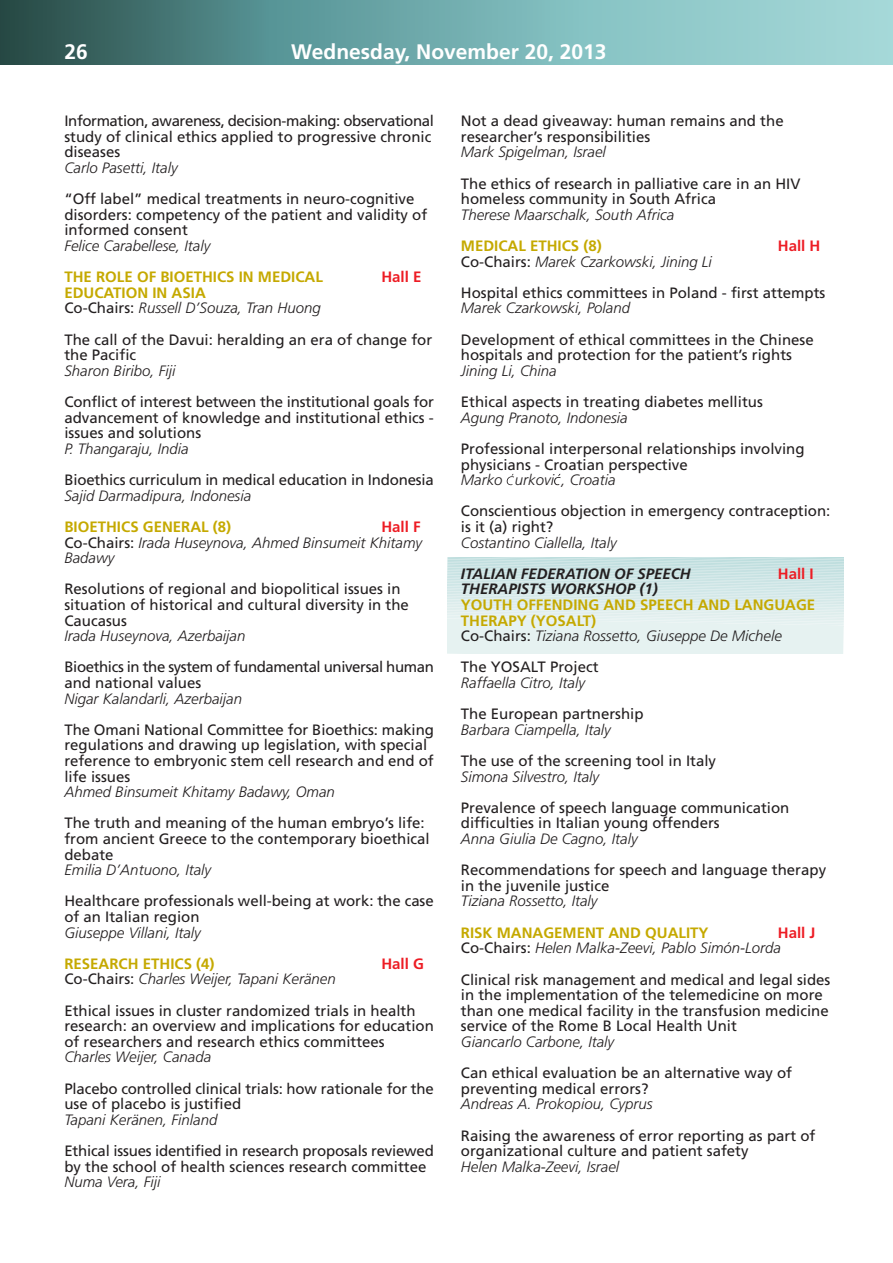
<style>
.page{position:relative;width:893px;height:1263px;background:#fff}
.page>*{position:absolute;margin:0;border:0;box-sizing:border-box;transform-origin:0 0}
.t1{font:700 21px "Frutiger";color:#fff}
.t2{font:15px/15.6px "Frutiger";color:#231f20}
.t3{font:italic 300 15px/15.6px "Frutiger";color:#231f20}
.t4{font:700 15px/15.6px "Frutiger";color:#c5a901}
.t5{font:15px/15.6px "Frutiger";letter-spacing:-.025em;color:#231f20}
.t6{font:italic 700 15px "Frutiger";color:#231f20}
.t7{font:700 15px "Frutiger";color:#ed1c24}
.s1{font-weight:700;font-style:normal;color:#c5a901}
.s2{font-weight:400;font-style:normal}
.s3{font-weight:700;font-style:normal;color:#ed1c24}
.s4{font-weight:300;font-style:italic}
.s5{font-weight:400;color:#231f20}
.s6{font-weight:300;font-style:italic;color:#231f20}
</style>
<div class="page">
<svg style="left:447px;top:557px;width:396px;height:96px;background:#dbeceb"></svg>
<svg style="left:506px;top:474px;width:8px;height:11px"></svg>
<svg style="left:554px;top:474px;width:6px;height:11px"></svg>
<div style="left:581px;top:0;width:311px;height:64px;background:linear-gradient(to right,#87c3c4,#a6d8d8)"></div>
<div style="left:266px;top:0;width:316px;height:64px;background:linear-gradient(to right,#569395,#86c2c3)"></div>
<div style="left:185px;top:0;width:82px;height:64px;background:#4f8787"></div>
<div style="left:0;top:0;width:185px;height:64px;background:linear-gradient(to right,#264742,#487978)"></div>
<h1 class="t1" style="left:64px;top:43px;width:25px">26</h1>
<h1 class="t1" style="left:291px;top:43px;width:317px">Wednesday, November 20, 2013</h1>
<p class="t2" style="left:64px;top:114px;width:371px">Information, awareness, decision-making: observational study of clinical ethics applied to progressive chronic diseases</p>
<p class="t3" style="left:64px;top:161px;width:115px">Carlo Pasetti, Italy</p>
<p class="t2" style="left:64px;top:192px;width:364px">“Off label” medical treatments in neuro-cognitive disorders: competency of the patient and validity of informed consent</p>
<p class="t3" style="left:64px;top:239px;width:147px">Felice Carabellese, Italy</p>
<p class="t4" style="left:64px;top:270px;width:260px">THE ROLE OF BIOETHICS IN MEDICAL</p>
<p class="t7" style="left:381px;top:271px;width:42px">Hall E</p>
<p class="t3" style="left:64px;top:286px;width:258px"><span class="s1">EDUCATION IN ASIA<br></span><span class="s2">Co-Chairs:</span> Russell D’Souza, Tran Huong</p>
<p class="t2" style="left:64px;top:333px;width:369px">The call of the Davui: heralding an era of change for the Pacific</p>
<p class="t3" style="left:64px;top:364px;width:112px">Sharon Biribo, Fiji</p>
<p class="t2" style="left:64px;top:395px;width:371px;text-align:justify">Conflict of interest between the institutional goals for advancement of knowledge and institutional ethics - issues and solutions</p>
<p class="t3" style="left:64px;top:442px;width:126px">P. Thangaraju, India</p>
<p class="t2" style="left:64px;top:473px;width:371px">Bioethics curriculum in medical education in Indonesia</p>
<p class="t3" style="left:64px;top:489px;width:188px">Sajid Darmadipura, Indonesia</p>
<p class="t4" style="left:64px;top:520px;width:168px">BIOETHICS GENERAL (8)</p>
<p class="t3" style="left:64px;top:520px;width:359px;text-align:justify;text-indent:317px"><span class="s3">Hall F </span><span class="s2">Co-Chairs:</span> Irada Huseynova, Ahmed Binsumeit Khitamy Badawy</p>
<p class="t2" style="left:64px;top:582px;width:346px">Resolutions of regional and biopolitical issues in situation of historical and cultural diversity in the<br>Caucasus</p>
<p class="t3" style="left:64px;top:629px;width:182px">Irada Huseynova, Azerbaijan</p>
<p class="t5" style="left:64px;top:660px;width:371px">Bioethics in the system of fundamental universal human and national values</p>
<p class="t3" style="left:64px;top:692px;width:179px">Nigar Kalandarli, Azerbaijan</p>
<p class="t2" style="left:64px;top:723px;width:371px">The Omani National Committee for Bioethics: making regulations and drawing up legislation, with special reference to embryonic stem cell research and end of life issues</p>
<p class="t3" style="left:64px;top:785px;width:272px">Ahmed Binsumeit Khitamy Badawy, Oman</p>
<p class="t2" style="left:64px;top:816px;width:367px">The truth and meaning of the human embryo’s life: from ancient Greece to the contemporary bioethical debate</p>
<p class="t3" style="left:64px;top:863px;width:148px">Emilia D’Antuono, Italy</p>
<p class="t2" style="left:64px;top:894px;width:371px">Healthcare professionals well-being at work: the case of an Italian region</p>
<p class="t3" style="left:64px;top:926px;width:138px">Giuseppe Villani, Italy</p>
<p class="t4" style="left:64px;top:957px;width:152px">RESEARCH ETHICS (4)</p>
<p class="t7" style="left:381px;top:957px;width:44px">Hall G</p>
<p class="t2" style="left:64px;top:965px;width:352px;line-height:31.2px">Co-Chairs: <span class="s4">Charles Weijer, Tapani Keränen<br></span>Ethical issues in cluster randomized trials in health</p>
<p class="t2" style="left:64px;top:1019px;width:371px">research: an overview and implications for education of researchers and research ethics committees</p>
<p class="t3" style="left:64px;top:1050px;width:148px">Charles Weijer, Canada</p>
<p class="t2" style="left:64px;top:1082px;width:371px">Placebo controlled clinical trials: how rationale for the use of placebo is justified</p>
<p class="t3" style="left:64px;top:1113px;width:154px">Tapani Keränen, Finland</p>
<p class="t2" style="left:64px;top:1144px;width:371px">Ethical issues identified in research proposals reviewed by the school of health sciences research committee</p>
<p class="t3" style="left:64px;top:1175px;width:97px">Numa Vera, Fiji</p>
<p class="t2" style="left:461px;top:114px;width:324px">Not a dead giveaway: human remains and the researcher’s responsibilities</p>
<p class="t3" style="left:461px;top:146px;width:147px">Mark Spigelman, Israel</p>
<p class="t2" style="left:461px;top:177px;width:341px">The ethics of research in palliative care in an HIV homeless community in South Africa</p>
<p class="t3" style="left:461px;top:208px;width:215px">Therese Maarschalk, South Africa</p>
<p class="t4" style="left:461px;top:239px;width:142px">MEDICAL ETHICS (8)</p>
<p class="t7" style="left:777px;top:240px;width:44px">Hall H</p>
<p class="t2" style="left:461px;top:247px;width:366px;line-height:31.2px">Co-Chairs: <span class="s4">Marek Czarkowski, Jining Li<br></span>Hospital ethics committees in Poland - first attempts</p>
<p class="t3" style="left:461px;top:302px;width:171px">Marek Czarkowski, Poland</p>
<p class="t2" style="left:461px;top:333px;width:354px">Development of ethical committees in the Chinese hospitals and protection for the patient’s rights</p>
<p class="t3" style="left:461px;top:364px;width:97px">Jining Li, China</p>
<p class="t2" style="left:461px;top:395px;width:303px">Ethical aspects in treating diabetes mellitus</p>
<p class="t3" style="left:461px;top:411px;width:168px">Agung Pranoto, Indonesia</p>
<p class="t2" style="left:461px;top:442px;width:345px">Professional interpersonal relationships involving physicians - Croatian perspective</p>
<p class="t3" style="left:461px;top:473px;width:156px">Marko urkovi , Croatia</p>
<p class="t2" style="left:461px;top:504px;width:371px">Conscientious objection in emergency contraception: is it (a) right?</p>
<p class="t3" style="left:461px;top:536px;width:157px">Costantino Ciallella, Italy</p>
<p class="t6" style="left:461px;top:567px;width:231px">ITALIAN FEDERATION OF SPEECH</p>
<p class="t7" style="left:777px;top:567px;width:37px">Hall I</p>
<p class="t6" style="left:461px;top:583px;width:198px">THERAPISTS WORKSHOP (1)</p>
<p class="t4" style="left:461px;top:598px;width:356px">YOUTH OFFENDING AND SPEECH AND LANGUAGE<br>THERAPY (YOSALT)<br><span class="s5">Co-Chairs:</span> <span class="s6">Tiziana Rossetto, Giuseppe De Michele</span></p>
<p class="t2" style="left:461px;top:660px;width:139px">The YOSALT Project</p>
<p class="t3" style="left:461px;top:676px;width:126px">Raffaella Citro, Italy</p>
<p class="t2" style="left:461px;top:707px;width:184px">The European partnership</p>
<p class="t3" style="left:461px;top:723px;width:151px">Barbara Ciampella, Italy</p>
<p class="t2" style="left:461px;top:754px;width:257px">The use of the screening tool in Italy</p>
<p class="t3" style="left:461px;top:770px;width:140px">Simona Silvestro, Italy</p>
<p class="t2" style="left:461px;top:801px;width:330px">Prevalence of speech language communication difficulties in Italian young offenders</p>
<p class="t3" style="left:461px;top:832px;width:178px">Anna Giulia De Cagno, Italy</p>
<p class="t2" style="left:461px;top:863px;width:367px">Recommendations for speech and language therapy in the juvenile justice</p>
<p class="t3" style="left:461px;top:894px;width:138px">Tiziana Rossetto, Italy</p>
<p class="t4" style="left:461px;top:926px;width:249px">RISK MANAGEMENT AND QUALITY</p>
<p class="t3" style="left:461px;top:926px;width:356px;text-indent:317px"><span class="s3">Hall J<br></span><span class="s2">Co-Chairs:</span> Helen Malka-Zeevi, Pablo Simón-Lorda</p>
<p class="t2" style="left:461px;top:972px;width:371px">Clinical risk management and medical and legal sides in the implementation of the telemedicine on more than one medical facility in the transfusion medicine service of the Rome B Local Health Unit</p>
<p class="t3" style="left:461px;top:1035px;width:155px">Giancarlo Carbone, Italy</p>
<p class="t2" style="left:461px;top:1066px;width:332px">Can ethical evaluation be an alternative way of preventing medical errors?</p>
<p class="t3" style="left:461px;top:1097px;width:193px">Andreas A. Prokopiou, Cyprus</p>
<p class="t2" style="left:461px;top:1128px;width:356px">Raising the awareness of error reporting as part of organizational culture and patient safety</p>
<p class="t3" style="left:461px;top:1160px;width:160px">Helen Malka-Zeevi, Israel</p>
</div>
